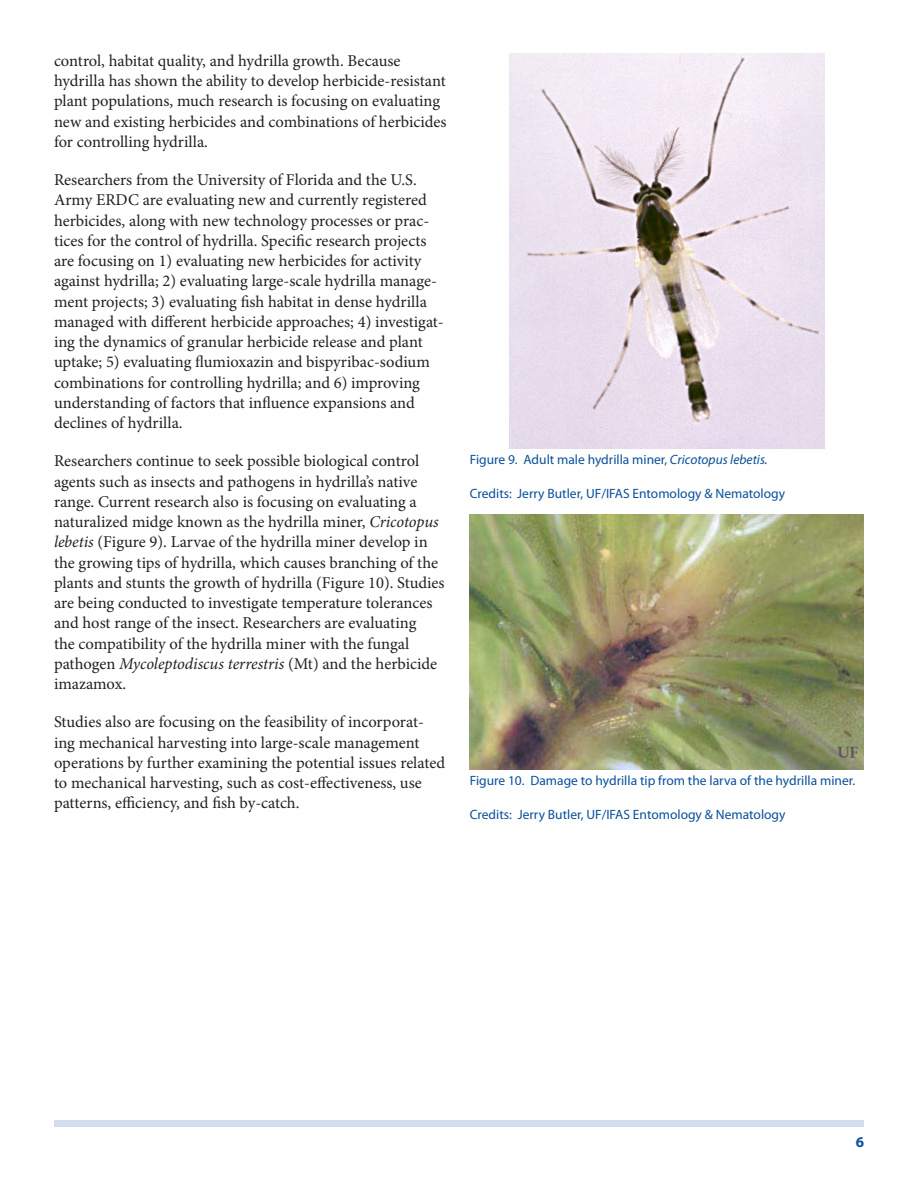
<style>
.page{position:relative;width:918px;height:1188px;background:#fff}
.page>*{position:absolute;margin:0;border:0;box-sizing:border-box;transform-origin:0 0}
.Paragraph{font:16.5px/20.2px "Minion Pro";color:#231f20}
.t1{font:700 15px "Myriad Pro";color:#09509a}
.FigureCaption{font:13.5px "Myriad Pro";color:#09509a}
.s1{font-style:italic}
</style>
<div class="page">
<div style="left:54px;top:1120px;width:810px;height:7px;background:#d0dfeb"></div>
<img style="left:509px;top:54px;width:316px;height:394px">
<img style="left:470px;top:514px;width:394px;height:255px">
<p class="Paragraph" style="left:54px;top:51px;width:394px">control, habitat quality, and hydrilla growth. Because hydrilla has shown the ability to develop herbicide-resistant plant populations, much research is focusing on evaluating new and existing herbicides and combinations of herbicides for controlling hydrilla.</p>
<p class="Paragraph" style="left:54px;top:170px;width:391px">Researchers from the University of Florida and the U.S.<br>Army ERDC are evaluating new and currently registered herbicides, along with new technology processes or prac&shy;tices for the control of hydrilla. Specific research projects are focusing on 1) evaluating new herbicides for activity against hydrilla; 2) evaluating large-scale hydrilla manage&shy;ment projects; 3) evaluating fish habitat in dense hydrilla managed with different herbicide approaches; 4) investigat&shy;ing the dynamics of granular herbicide release and plant uptake; 5) evaluating flumioxazin and bispyribac-sodium combinations for controlling hydrilla; and 6) improving understanding of factors that influence expansions and declines of hydrilla.</p>
<p class="Paragraph" style="left:54px;top:451px;width:392px">Researchers continue to seek possible biological control agents such as insects and pathogens in hydrilla’s native range. Current research also is focusing on evaluating a naturalized midge known as the hydrilla miner, <span class="s1">Cricotopus lebetis</span> (Figure 9). Larvae of the hydrilla miner develop in the growing tips of hydrilla, which causes branching of the plants and stunts the growth of hydrilla (Figure 10). Studies are being conducted to investigate temperature tolerances and host range of the insect. Researchers are evaluating<br>the compatibility of the hydrilla miner with the fungal pathogen <span class="s1">Mycoleptodiscus terrestris</span> (Mt) and the herbicide imazamox.</p>
<p class="Paragraph" style="left:54px;top:712px;width:393px">Studies also are focusing on the feasibility of incorporat&shy;ing mechanical harvesting into large-scale management operations by further examining the potential issues related to mechanical harvesting, such as cost-effectiveness, use patterns, efficiency, and fish by-catch.</p>
<p class="FigureCaption" style="left:470px;top:451px;width:300px">Figure 9. Adult male hydrilla miner, <span class="s1">Cricotopus lebetis.</span></p>
<p class="FigureCaption" style="left:470px;top:485px;width:317px">Credits: Jerry Butler, UF/IFAS Entomology &amp; Nematology</p>
<p class="FigureCaption" style="left:470px;top:772px;width:387px">Figure 10. Damage to hydrilla tip from the larva of the hydrilla miner.</p>
<p class="FigureCaption" style="left:470px;top:807px;width:317px">Credits: Jerry Butler, UF/IFAS Entomology &amp; Nematology</p>
<p class="t1" style="left:856px;top:1133px;width:10px">6</p>
</div>
